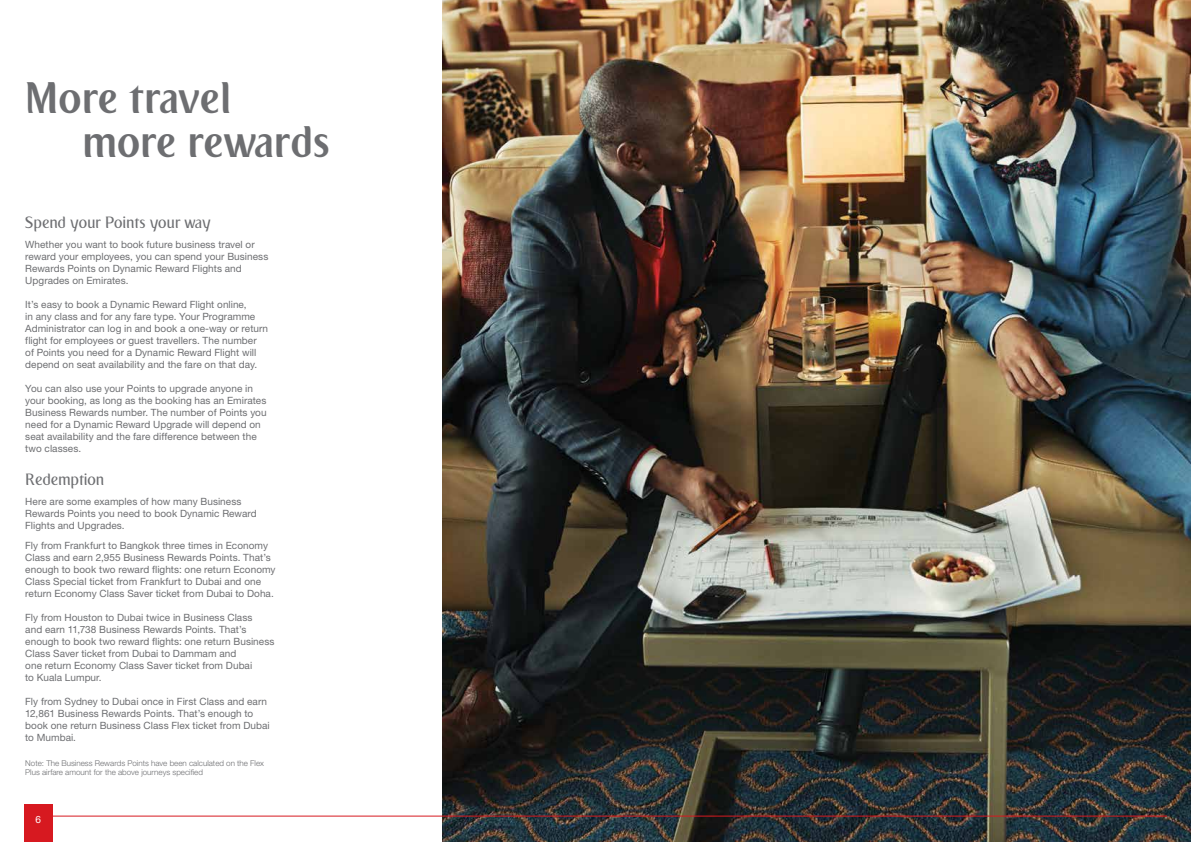
<style>
.page{position:relative;width:1191px;height:842px;background:#fff}
.page>*{position:absolute;margin:0;border:0;box-sizing:border-box;transform-origin:0 0}
.t1{font:43.2px/43.5px "EK03 Serif B01";color:#6d6e71}
.t2{font:16px "EK03 Serif M01";color:#6d6e71}
.t3{font:10px/12px "Helvetica Neue";letter-spacing:.005em;color:#6d6e71}
.t4{font:10px "Helvetica Neue";color:#fff}
.t5{font:300 8px/9.6px "Helvetica Neue";color:#6d6e71}
</style>
<div class="page">
<img style="left:442px;top:0;width:749px;height:842px">
<div style="left:24px;top:804px;width:28px;height:38px;background:#d71920"></div>
<hr style="left:52px;top:816px;width:1115px;height:1px;background:#d71920">
<h1 class="t1" style="left:82px;top:75px;width:249px;text-indent:-57px">More travel more rewards</h1>
<h2 class="t2" style="left:25px;top:213px;width:187px">Spend your Points your way</h2>
<p class="t3" style="left:25px;top:238px;width:245px">Whether you want to book future business travel or reward your employees, you can spend your Business Rewards Points on Dynamic Reward Flights and Upgrades on Emirates.</p>
<p class="t3" style="left:25px;top:298px;width:244px">It’s easy to book a Dynamic Reward Flight online,<br>in any class and for any fare type. Your Programme Administrator can log in and book a one-way or return flight for employees or guest travellers. The number<br>of Points you need for a Dynamic Reward Flight will depend on seat availability and the fare on that day.</p>
<p class="t3" style="left:25px;top:382px;width:243px">You can also use your Points to upgrade anyone in your booking, as long as the booking has an Emirates Business Rewards number. The number of Points you need for a Dynamic Reward Upgrade will depend on seat availability and the fare difference between the two classes.</p>
<h2 class="t2" style="left:25px;top:470px;width:80px">Redemption</h2>
<p class="t3" style="left:25px;top:496px;width:233px">Here are some examples of how many Business<br>Rewards Points you need to book Dynamic Reward<br>Flights and Upgrades.</p>
<p class="t3" style="left:25px;top:540px;width:252px">Fly from Frankfurt to Bangkok three times in Economy Class and earn 2,955 Business Rewards Points. That’s enough to book two reward flights: one return Economy Class Special ticket from Frankfurt to Dubai and one return Economy Class Saver ticket from Dubai to Doha.</p>
<p class="t3" style="left:25px;top:612px;width:251px">Fly from Houston to Dubai twice in Business Class<br>and earn 11,738 Business Rewards Points. That’s enough to book two reward flights: one return Business Class Saver ticket from Dubai to Dammam and<br>one return Economy Class Saver ticket from Dubai<br>to Kuala Lumpur.</p>
<p class="t3" style="left:25px;top:696px;width:246px">Fly from Sydney to Dubai once in First Class and earn 12,861 Business Rewards Points. That’s enough to book one return Business Class Flex ticket from Dubai to Mumbai.</p>
<p class="t5" style="left:25px;top:758px;width:240px">Note: The Business Rewards Points have been calculated on the Flex<br>Plus airfare amount for the above journeys specified</p>
<p class="t4" style="left:35px;top:813px;width:7px">6</p>
</div>
